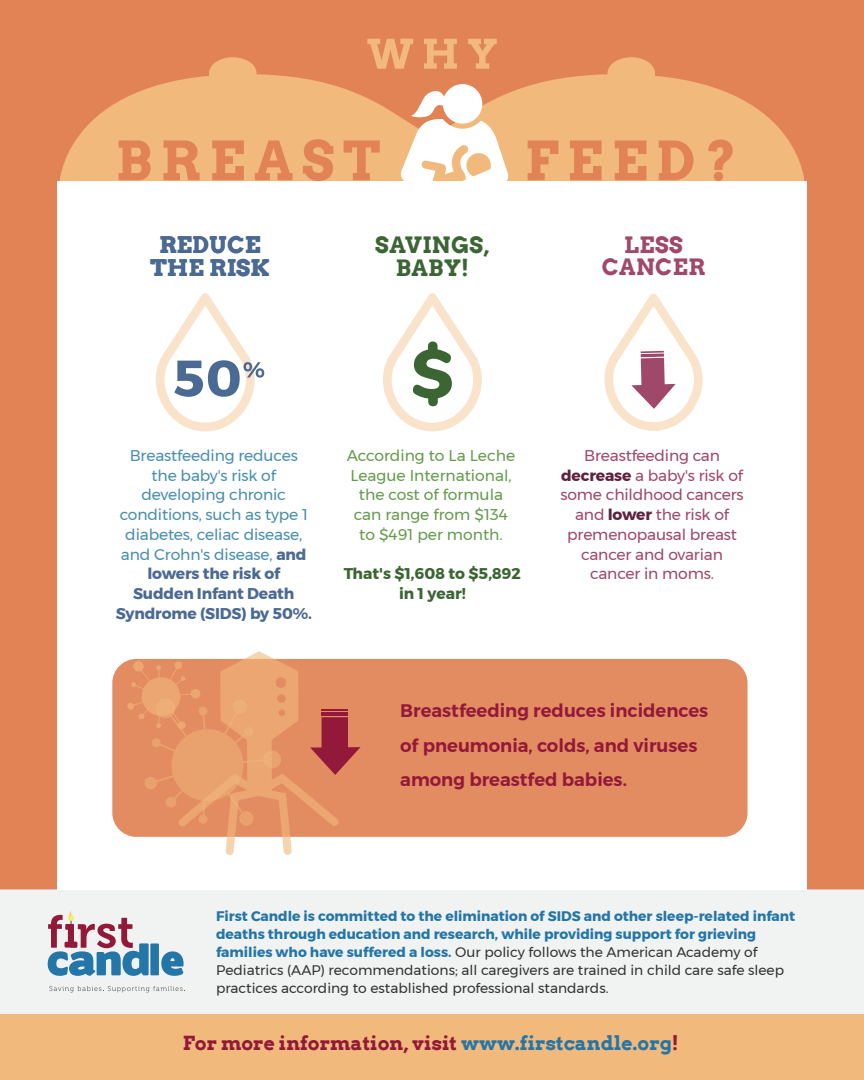
<style>
.page{position:relative;width:864px;height:1080px;background:#fff}
.page>*{position:absolute;margin:0;border:0;box-sizing:border-box;transform-origin:0 0}
.t1{font:700 22.95px/23px "Arvo";letter-spacing:.02em;color:#4a6993;text-align:center}
.t2{font:700 22.5px/23px "Arvo";letter-spacing:.02em;color:#4a6993;text-align:center}
.t3{font:700 22.5px/23px "Arvo";letter-spacing:.02em;color:#3b6532;text-align:center}
.t4{font:700 22.5px/22.4px "Arvo";letter-spacing:.02em;color:#9f486a;text-align:center}
.t5{font:700 19.35px "Arvo";color:#921939}
.t6{font:600 18.15px/34.7px "Montserrat";color:#921939}
.t7{font:15.45px/19.8px "Montserrat";letter-spacing:-.01em;color:#478eb0;text-align:center}
.t8{font:15.45px/19.8px "Montserrat";letter-spacing:-.01em;color:#9f4769;text-align:center}
.t9{font:15.45px/19.8px "Montserrat";color:#649b4c;text-align:center}
.t10{font:700 15.45px/19.8px "Montserrat";color:#3b6532;text-align:center}
.t11{font:700 13.8px/18px "Montserrat";color:#2476a8}
.s1{font-weight:700;color:#4a6993}
.s2{font-weight:700;color:#5e223f}
.s3{font-weight:400;color:#323333}
.s4{color:#2476a8}
</style>
<div class="page">
<div style="left:0;top:0;width:864px;height:890px;background:#e18355"></div>
<svg style="left:367px;top:39px;width:46px;height:18px"></svg>
<svg style="left:424px;top:39px;width:33px;height:18px"></svg>
<svg style="left:468px;top:39px;width:29px;height:18px"></svg>
<div style="left:0;top:1014px;width:864px;height:66px;background:#f1b97c"></div>
<div style="left:0;top:890px;width:864px;height:124px;background:#f1f3f3"></div>
<svg style="left:49px;top:986px;width:136px;height:7px"></svg>
<svg style="left:48px;top:910px;width:136px;height:66px"></svg>
<svg style="left:59px;top:57px;width:746px;height:124px;fill:#f1b97c"></svg>
<div style="left:57px;top:181px;width:750px;height:709px;background:#fff"></div>
<svg style="left:604px;top:294px;width:99px;height:137px"></svg>
<svg style="left:156px;top:293px;width:108px;height:138px"></svg>
<svg style="left:400px;top:84px;width:109px;height:97px"></svg>
<svg style="left:119px;top:140px;width:32px;height:40px"></svg>
<svg style="left:164px;top:140px;width:36px;height:40px"></svg>
<svg style="left:212px;top:140px;width:32px;height:40px"></svg>
<svg style="left:255px;top:140px;width:38px;height:40px"></svg>
<svg style="left:303px;top:139px;width:30px;height:42px"></svg>
<svg style="left:344px;top:140px;width:36px;height:40px"></svg>
<svg style="left:528px;top:140px;width:30px;height:40px"></svg>
<svg style="left:570px;top:140px;width:32px;height:40px"></svg>
<svg style="left:615px;top:140px;width:31px;height:40px"></svg>
<svg style="left:659px;top:140px;width:35px;height:40px"></svg>
<svg style="left:708px;top:140px;width:25px;height:41px"></svg>
<div style="left:112px;top:659px;width:636px;height:178px;background:#e38b61;border-radius:24px"></div>
<svg style="left:127px;top:651px;width:234px;height:204px"></svg>
<svg style="left:383px;top:293px;width:99px;height:138px"></svg>
<h2 class="t2" style="left:151px;top:233px;width:119px">REDUCE<br>THE RISK</h2>
<h1 class="t1" style="left:150px;top:233px;width:121px">REDUCE<br>THE RISK</h1>
<h2 class="t3" style="left:375px;top:233px;width:116px">SAVINGS,<br>BABY!</h2>
<h2 class="t4" style="left:602px;top:233px;width:105px">LESS<br>CANCER</h2>
<p class="t7" style="left:116px;top:445px;width:198px">Breastfeeding reduces the baby's risk of developing chronic conditions, such as type 1 diabetes, celiac disease, and Crohn's disease, <span class="s1">and lowers the risk of<br>Sudden Infant Death<br>Syndrome (SIDS) by 50%.</span></p>
<p class="t9" style="left:347px;top:445px;width:170px">According to La Leche<br>League International, the cost of formula can range from $134 to $491 per month.</p>
<p class="t10" style="left:344px;top:564px;width:179px">That's $1,608 to $5,892 in 1 year!</p>
<p class="t8" style="left:560px;top:445px;width:185px">Breastfeeding can <span class="s2">decrease</span> a baby's risk of some childhood cancers and <span class="s2">lower</span> the risk of premenopausal breast cancer and ovarian cancer in moms.</p>
<h3 class="t6" style="left:400px;top:693px;width:310px">Breastfeeding reduces incidences of pneumonia, colds, and viruses among breastfed babies.</h3>
<p class="t11" style="left:216px;top:907px;width:581px">First Candle is committed to the elimination of SIDS and other sleep-related infant deaths through education and research, while providing support for grieving families who have suffered a loss. <span class="s3">Our policy follows the American Academy of Pediatrics (AAP) recommendations; all caregivers are trained in child care safe sleep practices according to established professional standards.</span></p>
<h3 class="t5" style="left:183px;top:1031px;width:497px">For more information, visit <span class="s4">www.firstcandle.org</span>!</h3>
</div>
